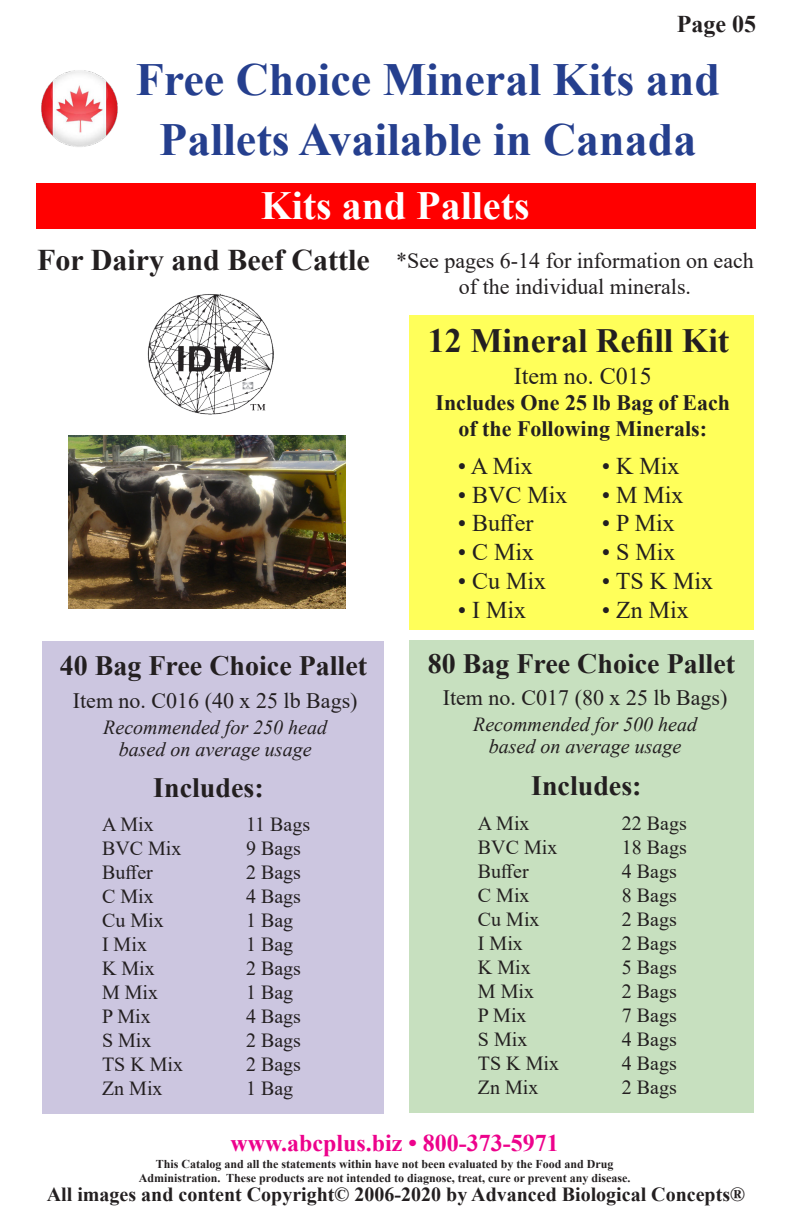
<style>
.page{position:relative;width:792px;height:1224px;background:#fff}
.page>*{position:absolute;margin:0;border:0;box-sizing:border-box;transform-origin:0 0}
.t1{font:700 46px "Times New Roman";color:#253f8e}
.t2{font:700 40px "Times New Roman";color:#fff}
.t3{font:700 34px "Times New Roman";color:#231f20}
.t4{font:700 30px "Times New Roman";color:#231f20}
.t5{font:700 28px "Times New Roman";color:#231f20}
.t6{font:24px "Times New Roman";color:#231f20}
.t7{font:700 24px "Times New Roman";color:#ed028c}
.t8{font:700 24px "Times New Roman";color:#231f20}
.t9{font:22px/26.4px "Times New Roman";color:#231f20;text-align:center}
.t10{font:700 22px "Times New Roman";color:#231f20}
.t11{font:20px "Times New Roman";color:#231f20}
.t12{font:italic 20px/22px "Times New Roman";color:#231f20;text-align:center}
.t13{font:700 20px "Times New Roman";color:#231f20}
.t14{font:700 12px "Times New Roman";color:#231f20}
</style>
<div class="page">
<div style="left:409px;top:316px;width:345px;height:314px;background:#ffff5a"></div>
<div style="left:36px;top:183px;width:720px;height:45px;background:#f00"></div>
<img style="left:147px;top:293px;width:127px;height:121px">
<img style="left:69px;top:436px;width:277px;height:173px">
<div style="left:43px;top:641px;width:341px;height:472px;background:#ccc6e0"></div>
<div style="left:409px;top:640px;width:345px;height:472px;background:#c7e0bf"></div>
<img style="left:41px;top:70px;width:77px;height:77px">
<p class="t8" style="left:677px;top:6px;width:81px">Page 05</p>
<p class="t1" style="left:136px;top:46px;width:586px">Free Choice Mineral Kits and</p>
<p class="t1" style="left:159px;top:106px;width:539px">Pallets Available in Canada</p>
<p class="t2" style="left:261px;top:177px;width:270px">Kits and Pallets</p>
<p class="t4" style="left:37px;top:238px;width:334px">For Dairy and Beef Cattle</p>
<p class="t5" style="left:60px;top:646px;width:309px">40 Bag Free Choice Pallet</p>
<p class="t9" style="left:73px;top:686px;width:286px">Item no. C016 (40 x 25 lb Bags)</p>
<p class="t12" style="left:103px;top:716px;width:225px">Recommended for 250 head based on average usage</p>
<p class="t9" style="left:396px;top:247px;width:359px">*See pages 6-14 for information on each of the individual minerals.</p>
<p class="t3" style="left:428px;top:316px;width:303px">12 Mineral Refill Kit</p>
<p class="t6" style="left:514px;top:359px;width:139px">Item no. C015</p>
<p class="t10" style="left:435px;top:387px;width:296px">Includes One 25 lb Bag of Each</p>
<p class="t10" style="left:458px;top:413px;width:250px">of the Following Minerals:</p>
<p class="t6" style="left:458px;top:449px;width:77px">• A Mix</p>
<p class="t6" style="left:602px;top:449px;width:79px">• K Mix</p>
<p class="t6" style="left:458px;top:478px;width:111px">• BVC Mix</p>
<p class="t6" style="left:602px;top:478px;width:83px">• M Mix</p>
<p class="t6" style="left:458px;top:506px;width:77px">• Buffer</p>
<p class="t6" style="left:602px;top:506px;width:74px">• P Mix</p>
<p class="t6" style="left:458px;top:535px;width:78px">• C Mix</p>
<p class="t6" style="left:602px;top:535px;width:75px">• S Mix</p>
<p class="t6" style="left:458px;top:564px;width:90px">• Cu Mix</p>
<p class="t6" style="left:602px;top:564px;width:113px">• TS K Mix</p>
<p class="t6" style="left:458px;top:593px;width:70px">• I Mix</p>
<p class="t6" style="left:602px;top:593px;width:89px">• Zn Mix</p>
<p class="t5" style="left:428px;top:644px;width:309px">80 Bag Free Choice Pallet</p>
<p class="t9" style="left:443px;top:684px;width:286px">Item no. C017 (80 x 25 lb Bags)</p>
<p class="t12" style="left:473px;top:713px;width:225px">Recommended for 500 head based on average usage</p>
<p class="t5" style="left:153px;top:767px;width:112px">Includes:</p>
<p class="t5" style="left:531px;top:766px;width:112px">Includes:</p>
<p class="t11" style="left:102px;top:810px;width:53px">A Mix</p>
<p class="t11" style="left:246px;top:810px;width:66px">11 Bags</p>
<p class="t11" style="left:102px;top:834px;width:81px">BVC Mix</p>
<p class="t11" style="left:246px;top:834px;width:56px">9 Bags</p>
<p class="t11" style="left:102px;top:858px;width:52px">Buffer</p>
<p class="t11" style="left:246px;top:858px;width:56px">2 Bags</p>
<p class="t11" style="left:102px;top:882px;width:53px">C Mix</p>
<p class="t11" style="left:246px;top:882px;width:56px">4 Bags</p>
<p class="t11" style="left:102px;top:906px;width:63px">Cu Mix</p>
<p class="t11" style="left:246px;top:906px;width:49px">1 Bag</p>
<p class="t11" style="left:102px;top:930px;width:46px">I Mix</p>
<p class="t11" style="left:246px;top:930px;width:49px">1 Bag</p>
<p class="t11" style="left:102px;top:954px;width:54px">K Mix</p>
<p class="t11" style="left:246px;top:954px;width:56px">2 Bags</p>
<p class="t11" style="left:102px;top:978px;width:58px">M Mix</p>
<p class="t11" style="left:246px;top:978px;width:49px">1 Bag</p>
<p class="t11" style="left:102px;top:1002px;width:50px">P Mix</p>
<p class="t11" style="left:246px;top:1002px;width:56px">4 Bags</p>
<p class="t11" style="left:102px;top:1026px;width:51px">S Mix</p>
<p class="t11" style="left:246px;top:1026px;width:56px">2 Bags</p>
<p class="t11" style="left:102px;top:1050px;width:83px">TS K Mix</p>
<p class="t11" style="left:246px;top:1050px;width:56px">2 Bags</p>
<p class="t11" style="left:102px;top:1074px;width:62px">Zn Mix</p>
<p class="t11" style="left:246px;top:1074px;width:49px">1 Bag</p>
<p class="t11" style="left:478px;top:809px;width:53px">A Mix</p>
<p class="t11" style="left:622px;top:809px;width:66px">22 Bags</p>
<p class="t11" style="left:478px;top:833px;width:81px">BVC Mix</p>
<p class="t11" style="left:622px;top:833px;width:66px">18 Bags</p>
<p class="t11" style="left:478px;top:857px;width:52px">Buffer</p>
<p class="t11" style="left:622px;top:857px;width:56px">4 Bags</p>
<p class="t11" style="left:478px;top:881px;width:53px">C Mix</p>
<p class="t11" style="left:622px;top:881px;width:56px">8 Bags</p>
<p class="t11" style="left:478px;top:905px;width:63px">Cu Mix</p>
<p class="t11" style="left:622px;top:905px;width:56px">2 Bags</p>
<p class="t11" style="left:478px;top:929px;width:47px">I Mix</p>
<p class="t11" style="left:622px;top:929px;width:56px">2 Bags</p>
<p class="t11" style="left:478px;top:953px;width:54px">K Mix</p>
<p class="t11" style="left:622px;top:953px;width:56px">5 Bags</p>
<p class="t11" style="left:478px;top:977px;width:58px">M Mix</p>
<p class="t11" style="left:622px;top:977px;width:56px">2 Bags</p>
<p class="t11" style="left:478px;top:1001px;width:50px">P Mix</p>
<p class="t11" style="left:622px;top:1001px;width:56px">7 Bags</p>
<p class="t11" style="left:478px;top:1025px;width:51px">S Mix</p>
<p class="t11" style="left:622px;top:1025px;width:56px">4 Bags</p>
<p class="t11" style="left:478px;top:1049px;width:83px">TS K Mix</p>
<p class="t11" style="left:622px;top:1049px;width:56px">4 Bags</p>
<p class="t11" style="left:478px;top:1073px;width:62px">Zn Mix</p>
<p class="t11" style="left:622px;top:1073px;width:56px">2 Bags</p>
<p class="t7" style="left:230px;top:1125px;width:330px">www.abcplus.biz • 800-373-5971</p>
<p class="t13" style="left:47px;top:1180px;width:700px">All images and content Copyright© 2006-2020 by Advanced Biological Concepts®</p>
<p class="t14" style="left:156px;top:1155px;width:459px">This Catalog and all the statements within have not been evaluated by the Food and Drug</p>
<p class="t14" style="left:139px;top:1169px;width:493px">Administration. These products are not intended to diagnose, treat, cure or prevent any disease.</p>
</div>
